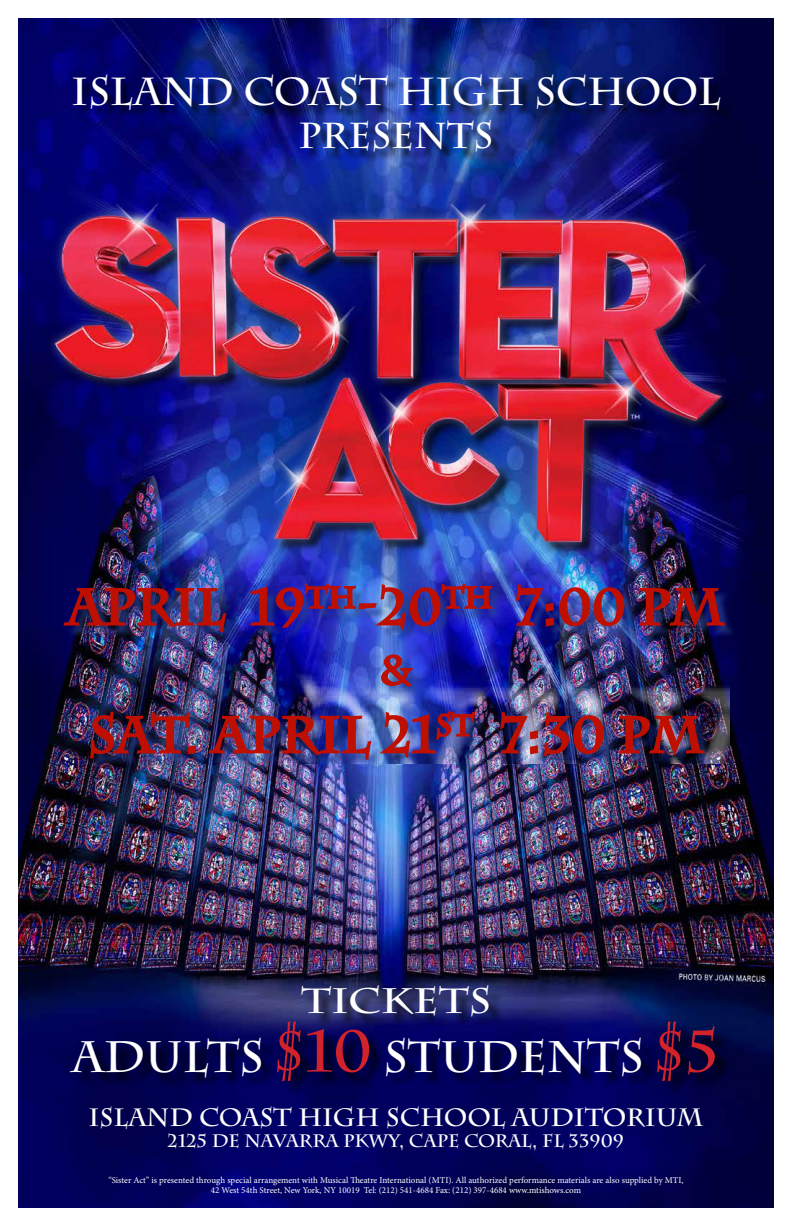
<style>
.page{position:relative;width:792px;height:1224px;background:#fff}
.page>*{position:absolute;margin:0;border:0;box-sizing:border-box;transform-origin:0 0}
.t1{font:700 50.4px "Charlemagne Std";color:#bf0f00}
.t2{font:700 43.9px "Charlemagne Std";color:#fff}
.t3{font:700 40.2px "Charlemagne Std";color:#bf0f00}
.t4{font:700 39px "Charlemagne Std";color:#fff}
.t5{font:700 36px "Charlemagne Std";color:#fff}
.t6{font:700 35.4px "Charlemagne Std";color:#fff;scale:1.14 1}
.t7{font:700 25px "Charlemagne Std";color:#fff}
.t8{font:700 18px "Charlemagne Std";color:#fff}
.t9{font:9px/10.8px "Minion Pro";color:#fff;text-align:center}
.s1{font-size:58.6px;color:#d2232a}
</style>
<div class="page">
<img style="left:18px;top:18px;width:756px;height:1190px">
<img style="left:34px;top:192px;width:711px;height:398px">
<div style="left:76px;top:76px;width:656px;height:88px;background:#000;opacity:.75"></div>
<div style="left:73px;top:988px;width:657px;height:108px;background:#000;opacity:.75"></div>
<div style="left:66px;top:586px;width:671px;height:186px;background:#25408f;opacity:.75"></div>
<div style="left:59px;top:580px;width:669px;height:183px;background:#25408f;opacity:.75"></div>
<img style="left:62px;top:586px;width:166px;height:47px">
<img style="left:249px;top:583px;width:245px;height:48px">
<img style="left:515px;top:583px;width:110px;height:45px">
<img style="left:639px;top:586px;width:88px;height:44px">
<svg style="left:380px;top:653px;width:35px;height:35px"></svg>
<img style="left:89px;top:710px;width:109px;height:50px">
<img style="left:207px;top:710px;width:270px;height:51px">
<img style="left:499px;top:710px;width:106px;height:47px">
<img style="left:618px;top:714px;width:88px;height:43px">
<h3 class="t4" style="left:71px;top:69px;width:651px">ISLAND COAST HIGH SCHOOL</h3>
<h3 class="t5" style="left:299px;top:115px;width:196px">PRESENTS</h3>
<h1 class="t1" style="left:68px;top:578px;width:658px">APRIL 19<sup>TH</sup>-20<sup>TH</sup> 7:00 PM</h1>
<h3 class="t3" style="left:380px;top:647px;width:34px">&amp;</h3>
<h1 class="t1" style="left:88px;top:706px;width:617px">SAT. APRIL 21<sup>ST</sup> 7:30 PM</h1>
<h3 class="t6" style="left:301px;top:980px;width:168px">TICKETS</h3>
<h2 class="t2" style="left:72px;top:1031px;width:649px">ADULTS <span class="s1">$10</span> STUDENTS <span class="s1">$5</span></h2>
<h3 class="t7" style="left:89px;top:1102px;width:616px">ISLAND COAST HIGH SCHOOL AUDITORIUM</h3>
<h3 class="t8" style="left:168px;top:1131px;width:458px">2125 DE NAVARRA PKWY, CAPE CORAL, FL 33909</h3>
<p class="t9" style="left:108px;top:1174px;width:577px">“Sister Act” is presented through special arrangement with Musical Theatre International (MTI). All authorized performance materials are also supplied by MTI,<br>42 West 54th Street, New York, NY 10019 Tel: (212) 541-4684 Fax: (212) 397-4684 www.mtishows.com</p>
</div>
